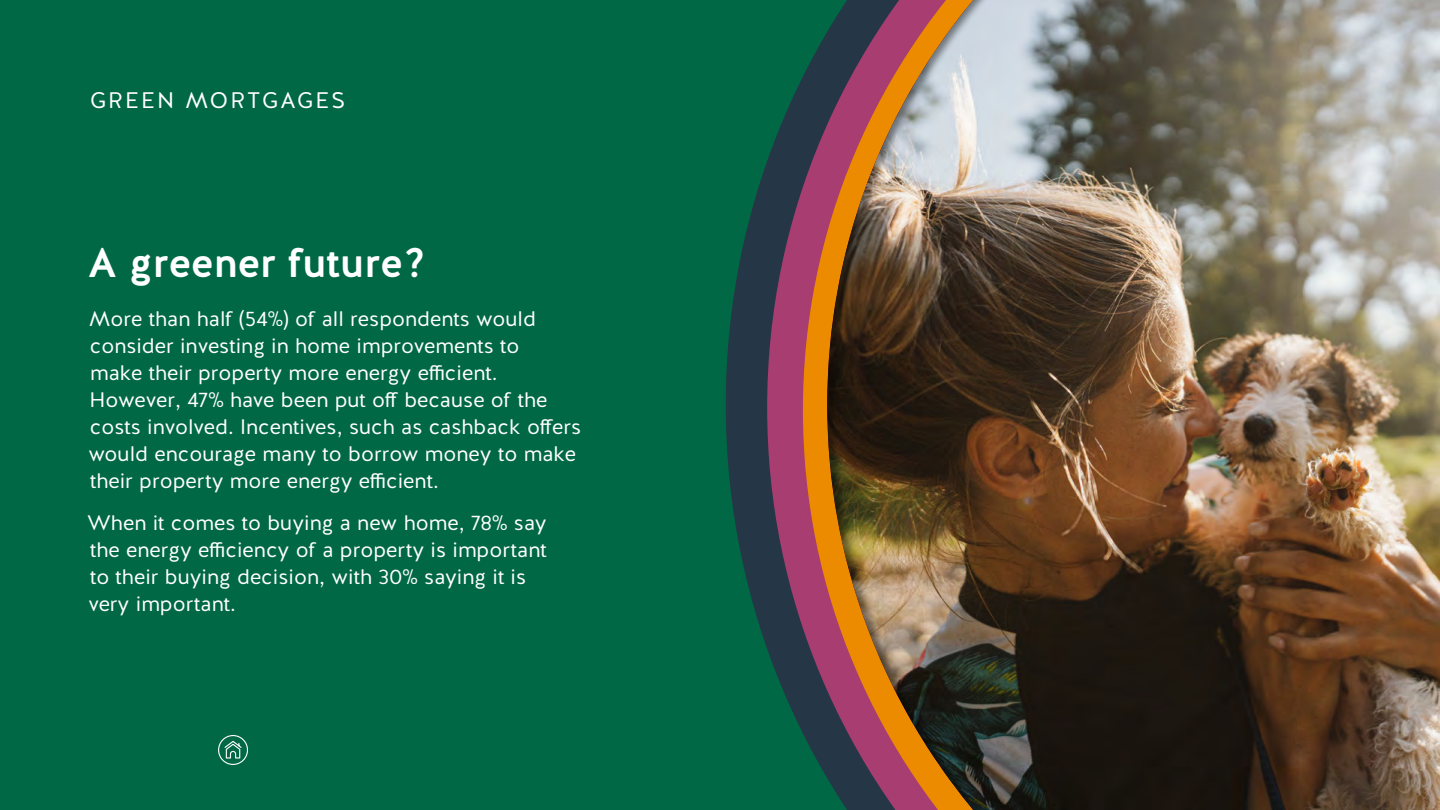
<style>
.page{position:relative;width:1440px;height:810px;background:#006845}
.page>*{position:absolute;margin:0;border:0;box-sizing:border-box;transform-origin:0 0}
.t1{font:500 41.25px "Halis R";color:#fff}
.t2{font:22.5px "Halis R";letter-spacing:.1em;color:#fff}
.t3{font:21px/27px "Halis R";color:#fff}
</style>
<div class="page">
<svg style="left:726px;top:162px;width:41px;height:486px;fill:#253746"></svg>
<svg style="left:767px;top:77px;width:36px;height:656px;background:#5b3f59"></svg>
<svg style="left:803px;top:45px;width:17px;height:720px;background:#8f5244"></svg>
<div style="left:820px;top:0;width:620px;height:810px;background:#000;opacity:.45"></div>
<div style="left:218px;top:735px;width:30px;height:30px;border:1px solid #fff;border-radius:50%"></div>
<svg style="left:223px;top:740px;width:20px;height:25px"></svg>
<p class="t2" style="left:90px;top:86px;width:257px">GREEN MORTGAGES</p>
<h1 class="t1" style="left:88px;top:236px;width:340px">A greener future?</h1>
<p class="t3" style="left:88px;top:306px;width:494px">More than half (54%) of all respondents would consider investing in home improvements to<br>make their property more energy efficient.<br>However, 47% have been put off because of the costs involved. Incentives, such as cashback offers would encourage many to borrow money to make their property more energy efficient.</p>
<p class="t3" style="left:87px;top:510px;width:461px">When it comes to buying a new home, 78% say the energy efficiency of a property is important to their buying decision, with 30% saying it is very important.</p>
</div>
